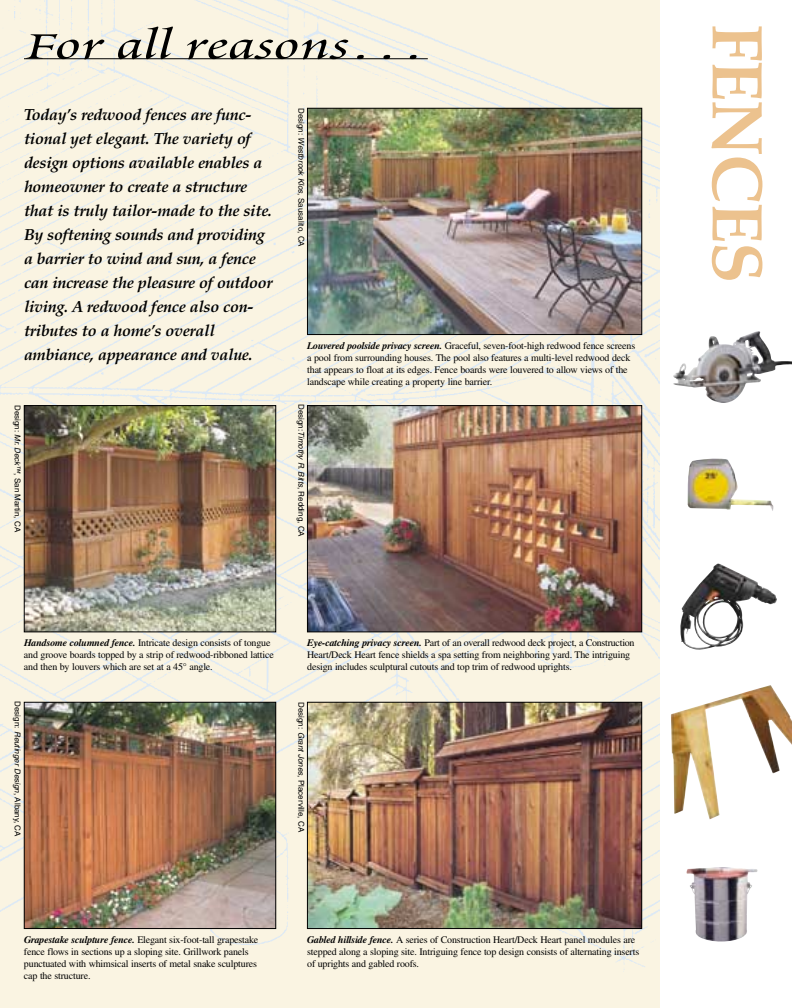
<style>
.page{position:relative;width:792px;height:1008px;background:#fff}
.page>*{position:absolute;margin:0;border:0;box-sizing:border-box;transform-origin:0 0}
.t1{font:700 72px "Book Antiqua";letter-spacing:-.015em;color:#ecc28e;scale:.93 1}
.t2{font:48px "Poetica Chancery I";letter-spacing:.01em;color:#000;scale:1.65 1}
.t3{font:italic 700 16px/24px "Book Antiqua";letter-spacing:-.015em;color:#000}
.t4{font:10px/12px "Times";letter-spacing:-.015em;color:#000}
.t5{font:8px "Helvetica";color:#000}
.s1{font-style:italic}
.s2{font-weight:700;font-style:italic}
</style>
<div class="page">
<img style="left:0;top:0;width:660px;height:1008px">
<img style="left:26px;top:407px;width:248px;height:223px">
<div style="left:24px;top:405px;width:252px;height:227px;border:1px solid #000"></div>
<img style="left:26px;top:704px;width:248px;height:223px">
<div style="left:24px;top:702px;width:252px;height:227px;border:1px solid #000"></div>
<img style="left:309px;top:110px;width:331px;height:223px">
<div style="left:307px;top:108px;width:335px;height:227px;border:1px solid #000"></div>
<img style="left:309px;top:407px;width:331px;height:223px">
<div style="left:307px;top:405px;width:335px;height:227px;border:1px solid #000"></div>
<img style="left:309px;top:704px;width:331px;height:223px">
<div style="left:307px;top:702px;width:335px;height:227px;border:1px solid #000"></div>
<hr style="left:24px;top:58px;width:404px;height:1px;background:#000">
<img style="left:673px;top:331px;width:119px;height:72px">
<img style="left:688px;top:459px;width:86px;height:52px">
<img style="left:680px;top:563px;width:97px;height:87px">
<img style="left:671px;top:685px;width:121px;height:134px">
<img style="left:686px;top:867px;width:72px;height:75px">
<h2 class="t2" style="left:24px;top:24px;width:246px">For all reasons…</h2>
<p class="t3" style="left:24px;top:104px;width:250px">Today’s redwood fences are func&shy;tional yet elegant. The variety of design options available enables a homeowner to create a structure that is truly tailor-made to the site.<br>By softening sounds and providing a barrier to wind and sun, a fence can increase the pleasure of outdoor living. A redwood fence also con&shy;tributes to a home’s overall ambiance, appearance and value.</p>
<p class="t5" style="left:21px;top:405px;width:128px;rotate:90deg">Design: <span class="s1">Mr. Deck™</span>, San Martin, CA</p>
<p class="t5" style="left:304px;top:108px;width:140px;rotate:90deg">Design: <span class="s1">Westbrook Klos</span>, Sausalito, CA</p>
<p class="t4" style="left:307px;top:341px;width:330px"><span class="s2">Louvered poolside privacy screen.</span> Graceful, seven-foot-high redwood fence screens a pool from surrounding houses. The pool also features a multi-level redwood deck that appears to float at its edges. Fence boards were louvered to allow views of the landscape while creating a property line barrier.</p>
<p class="t5" style="left:304px;top:404px;width:134px;rotate:90deg">Design:<span class="s1">Timothy R. Bitts</span>, Redding, CA</p>
<p class="t4" style="left:24px;top:638px;width:251px"><span class="s2">Handsome columned fence.</span> Intricate design consists of tongue and groove boards topped by a strip of redwood-ribboned lattice and then by louvers which are set at a 45° angle.</p>
<p class="t4" style="left:307px;top:638px;width:329px"><span class="s2">Eye-catching privacy screen.</span> Part of an overall redwood deck project, a Construction<br>Heart/Deck Heart fence shields a spa setting from neighboring yard. The intriguing design includes sculptural cutouts and top trim of redwood uprights.</p>
<p class="t5" style="left:21px;top:701px;width:137px;rotate:90deg">Design: <span class="s1">Reutinger Design</span>, Albany, CA</p>
<p class="t5" style="left:304px;top:702px;width:132px;rotate:90deg">Design: <span class="s1">Grant Jones</span>, Placerville, CA</p>
<p class="t4" style="left:24px;top:935px;width:236px"><span class="s2">Grapestake sculpture fence.</span> Elegant six-foot-tall grapestake fence flows in sections up a sloping site. Grillwork panels punctuated with whimsical inserts of metal snake sculptures cap the structure.</p>
<p class="t4" style="left:307px;top:935px;width:334px"><span class="s2">Gabled hillside fence.</span> A series of Construction Heart/Deck Heart panel modules are stepped along a sloping site. Intriguing fence top design consists of alternating inserts of uprights and gabled roofs.</p>
<h1 class="t1" style="left:765px;top:24px;width:280px;rotate:90deg">FENCES</h1>
</div>
